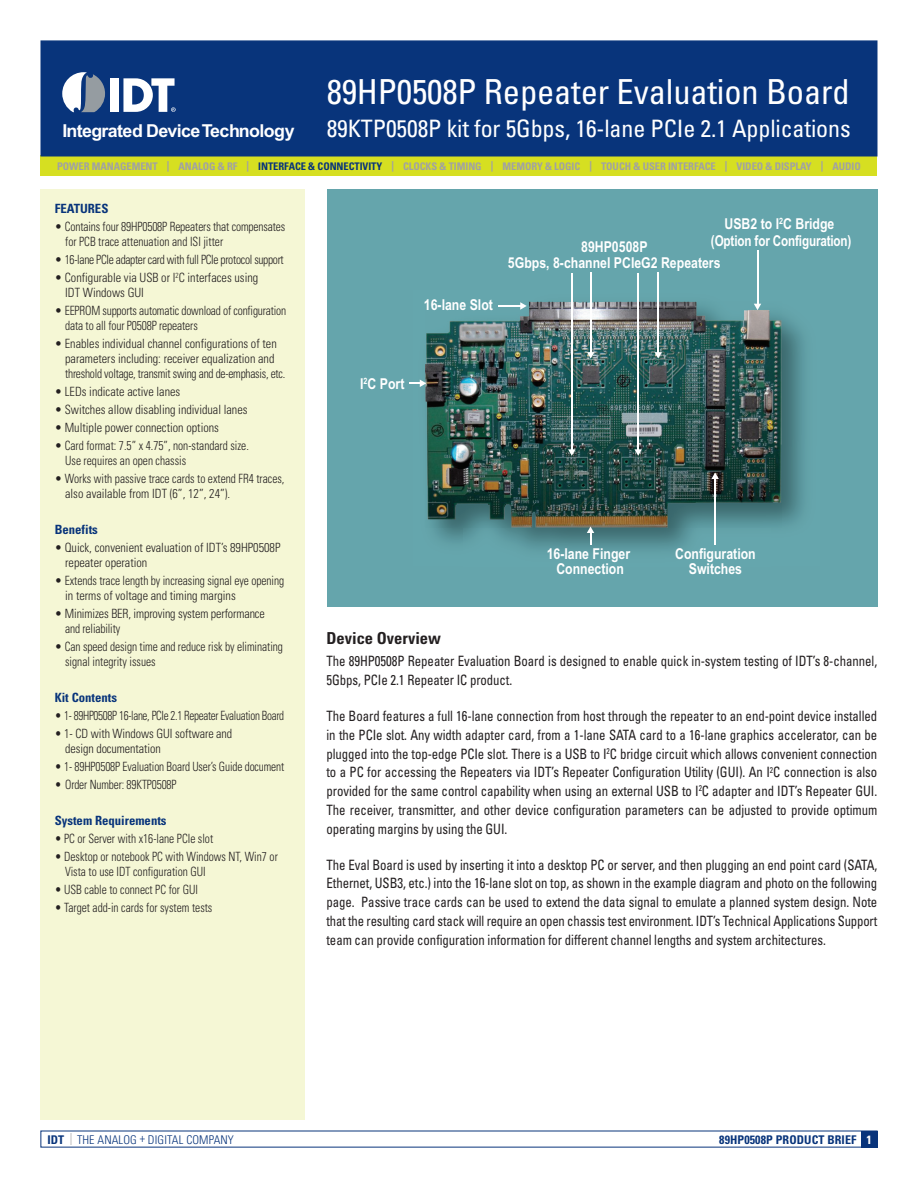
<style>
.page{position:relative;width:918px;height:1188px;background:#fff}
.page>*{position:absolute;margin:0;border:0;box-sizing:border-box;transform-origin:0 0}
.Main_Subtitle{font:condensed 34.5px "Univers";letter-spacing:-.005em;color:#fff}
.Main_Subtitle-2{font:condensed 24px "Univers";letter-spacing:-.005em;color:#fff}
.t1{font:700 17.85px "Arial";letter-spacing:-.03em;color:#fff}
.t2{font:700 condensed 16.5px "Univers";color:#231f20}
.t3{font:700 15px/16.5px "Arial Narrow";color:#fff;text-align:center}
.t4{font:condensed 14.25px/18.8px "Univers";letter-spacing:-.005em;color:#231f20;text-align:justify;scale:.9 1}
.t5{font:300 condensed 12.75px/15px "Univers";color:#231f20;scale:.96 1}
.t6{font:300 condensed 12.75px/15px "Univers";color:#231f20;scale:.9 1}
.t7{font:300 condensed 12.75px "Univers";letter-spacing:-.025em;color:#231f20;scale:.96 1}
.t8{font:300 condensed 12.75px "Univers";letter-spacing:-.025em;color:#231f20;scale:.9 1}
.t9{font:700 condensed 12.75px "Univers";color:#08347b}
.t10{font:300 condensed 12.75px "Univers";color:#231f20;scale:.89 1}
.Main_Subtitle-3{font:300 condensed 12px "Univers";letter-spacing:.01em;color:#08347b}
.Main_Subtitle-4{font:700 condensed 12px "Univers";letter-spacing:.01em;color:#08347b}
.Main_Subtitle-5{font:700 condensed 12px "Univers";color:#fff}
.Main_Subtitle-6{font:700 condensed 10.5px "Univers";letter-spacing:-.005em;color:#a0a1a5}
.s1{color:#08347b}
.s2{font-weight:700}
.s3{color:#a0a1a5}
</style>
<div class="page">
<div style="left:40px;top:189px;width:265px;height:930px;background:#f5f7d5"></div>
<div style="left:40px;top:155px;width:838px;height:20px;background:#d6df21"></div>
<div style="left:861px;top:1131px;width:17px;height:17px;background:#08347b"></div>
<div style="left:40px;top:40px;width:838px;height:117px;background:#08347b;border:2px solid #08347b"></div>
<div style="left:110px;top:78px;width:9px;height:34px;background:#fff"></div>
<svg style="left:62px;top:72px;width:43px;height:40px"></svg>
<svg style="left:123px;top:78px;width:53px;height:34px"></svg>
<div style="left:327px;top:189px;width:551px;height:418px;background:#65a5ac"></div>
<img style="left:529px;top:289px;width:272px;height:46px">
<img style="left:419px;top:379px;width:44px;height:163px">
<img style="left:425px;top:302px;width:356px;height:225px">
<hr style="left:498px;top:305px;width:23px;height:2px;background:#fff">
<svg style="left:520px;top:302px;width:7px;height:8px"></svg>
<svg style="left:410px;top:380px;width:16px;height:7px"></svg>
<hr style="left:590px;top:273px;width:1px;height:80px;background:#fff">
<svg style="left:587px;top:352px;width:7px;height:7px"></svg>
<hr style="left:657px;top:273px;width:2px;height:80px;background:#fff">
<svg style="left:654px;top:352px;width:8px;height:7px"></svg>
<hr style="left:714px;top:478px;width:2px;height:67px;background:#fff">
<svg style="left:711px;top:473px;width:8px;height:6px"></svg>
<svg style="left:587px;top:527px;width:7px;height:18px"></svg>
<hr style="left:571px;top:273px;width:2px;height:177px;background:#fff">
<svg style="left:568px;top:449px;width:8px;height:7px"></svg>
<hr style="left:638px;top:273px;width:1px;height:177px;background:#fff">
<svg style="left:634px;top:449px;width:8px;height:7px"></svg>
<hr style="left:757px;top:250px;width:1px;height:55px;background:#fff">
<svg style="left:754px;top:304px;width:7px;height:6px"></svg>
<p class="Main_Subtitle" style="left:327px;top:70px;width:525px">89HP0508P Repeater Evaluation Board</p>
<p class="Main_Subtitle-2" style="left:327px;top:113px;width:526px">89KTP0508P kit for 5Gbps, 16-lane PCIe 2.1 Applications</p>
<p class="Main_Subtitle-6" style="left:57px;top:160px;width:805px">POWER MANAGEMENT | ANALOG &amp; RF | <span class="s1">INTERFACE &amp; CONNECTIVITY</span> | CLOCKS &amp; TIMING | MEMORY &amp; LOGIC | TOUCH &amp; USER INTERFACE | VIDEO &amp; DISPLAY | AUDIO</p>
<p class="t1" style="left:64px;top:113px;width:233px">Integrated DeviceTechnology</p>
<p class="t1" style="left:63px;top:119px;width:233px">Integrated DeviceTechnology</p>
<p class="t9" style="left:55px;top:201px;width:55px">FEATURES</p>
<p class="t5" style="left:65px;top:219px;width:231px;text-indent:-10px">• Contains four 89HP0508P Repeaters that compensates for PCB trace attenuation and ISI jitter</p>
<p class="t7" style="left:55px;top:252px;width:240px">• 16-lane PCIe adapter card with full PCIe protocol support</p>
<p class="t5" style="left:65px;top:270px;width:203px;text-indent:-11px">• Configurable via USB or I<sup>2</sup>C interfaces using<br>IDT Windows GUI</p>
<p class="t5" style="left:65px;top:303px;width:232px;text-indent:-10px">• EEPROM supports automatic download of configuration data to all four P0508P repeaters</p>
<p class="t5" style="left:65px;top:336px;width:231px;text-indent:-10px">• Enables individual channel configurations of ten parameters including: receiver equalization and threshold voltage, transmit swing and de-emphasis, etc.</p>
<p class="t5" style="left:55px;top:384px;width:132px">• LEDs indicate active lanes</p>
<p class="t5" style="left:55px;top:402px;width:202px">• Switches allow disabling individual lanes</p>
<p class="t5" style="left:55px;top:420px;width:173px">• Multiple power connection options</p>
<p class="t5" style="left:55px;top:438px;width:204px">• Card format: 7.5” x 4.75”, non-standard size.</p>
<p class="t6" style="left:65px;top:453px;width:136px">Use requires an open chassis</p>
<p class="t5" style="left:65px;top:471px;width:230px;text-indent:-11px">• Works with passive trace cards to extend FR4 traces, also available from IDT (6”, 12”, 24”).</p>
<p class="t9" style="left:55px;top:522px;width:45px">Benefits</p>
<p class="t5" style="left:65px;top:540px;width:226px;text-indent:-11px">• Quick, convenient evaluation of IDT’s 89HP0508P repeater operation</p>
<p class="t5" style="left:65px;top:573px;width:230px;text-indent:-11px">• Extends trace length by increasing signal eye opening in terms of voltage and timing margins</p>
<p class="t5" style="left:65px;top:606px;width:210px;text-indent:-10px">• Minimizes BER, improving system performance and reliability</p>
<p class="t5" style="left:65px;top:639px;width:228px;text-indent:-10px">• Can speed design time and reduce risk by eliminating signal integrity issues</p>
<p class="t9" style="left:55px;top:690px;width:64px">Kit Contents</p>
<p class="t8" style="left:55px;top:708px;width:256px">• 1- 89HP0508P 16-lane, PCIe 2.1 Repeater Evaluation Board</p>
<p class="t6" style="left:65px;top:726px;width:187px;text-indent:-11px">• 1- CD with Windows GUI software and design documentation</p>
<p class="t6" style="left:55px;top:759px;width:257px">• 1- 89HP0508P Evaluation Board User’s Guide document</p>
<p class="t10" style="left:55px;top:777px;width:138px">• Order Number: 89KTP0508P</p>
<p class="t9" style="left:55px;top:813px;width:113px">System Requirements</p>
<p class="t6" style="left:55px;top:831px;width:178px">• PC or Server with x16-lane PCIe slot</p>
<p class="t6" style="left:65px;top:849px;width:238px;text-indent:-10px">• Desktop or notebook PC with Windows NT, Win7 or<br>Vista to use IDT configuration GUI</p>
<p class="t6" style="left:55px;top:882px;width:161px">• USB cable to connect PC for GUI</p>
<p class="t6" style="left:55px;top:900px;width:177px">• Target add-in cards for system tests</p>
<p class="t3" style="left:424px;top:296px;width:71px">16-lane Slot</p>
<p class="t3" style="left:711px;top:215px;width:142px">USB2 to I<sup>2</sup>C Bridge (Option for Configuration)</p>
<p class="t3" style="left:508px;top:237px;width:214px">89HP0508P<br>5Gbps, 8-channel PCIeG2 Repeaters</p>
<p class="t3" style="left:360px;top:375px;width:46px">I<sup>2</sup>C Port</p>
<p class="t3" style="left:547px;top:545px;width:85px;line-height:15px">16-lane Finger<br>Connection</p>
<p class="t3" style="left:675px;top:545px;width:82px;line-height:15px">Configuration<br>Switches</p>
<p class="t2" style="left:326px;top:628px;width:116px">Device Overview</p>
<p class="t4" style="left:326px;top:652px;width:613px">The 89HP0508P Repeater Evaluation Board is designed to enable quick in-system testing of IDT’s 8-channel,<br>5Gbps, PCIe 2.1 Repeater IC product.</p>
<p class="t4" style="left:326px;top:706px;width:614px">The Board features a full 16-lane connection from host through the repeater to an end-point device installed in the PCIe slot. Any width adapter card, from a 1-lane SATA card to a 16-lane graphics accelerator, can be plugged into the top-edge PCIe slot. There is a USB to I<sup>2</sup>C bridge circuit which allows convenient connection to a PC for accessing the Repeaters via IDT’s Repeater Configuration Utility (GUI). An I<sup>2</sup>C connection is also provided for the same control capability when using an external USB to I<sup>2</sup>C adapter and IDT’s Repeater GUI.<br>The receiver, transmitter, and other device configuration parameters can be adjusted to provide optimum operating margins by using the GUI.</p>
<p class="t4" style="left:326px;top:855px;width:614px">The Eval Board is used by inserting it into a desktop PC or server, and then plugging an end point card (SATA, Ethernet, USB3, etc.) into the 16-lane slot on top, as shown in the example diagram and photo on the following page. Passive trace cards can be used to extend the data signal to emulate a planned system design. Note that the resulting card stack will require an open chassis test environment. IDT’s Technical Applications Support team can provide configuration information for different channel lengths and system architectures.</p>
<p class="Main_Subtitle-3" style="left:47px;top:1132px;width:188px"><span class="s2">IDT</span> <span class="s3">|</span> THE ANALOG + DIGITAL COMPANY</p>
<p class="Main_Subtitle-4" style="left:719px;top:1132px;width:139px">89HP0508P PRODUCT BRIEF</p>
<p class="Main_Subtitle-5" style="left:867px;top:1132px;width:7px">1</p>
</div>
